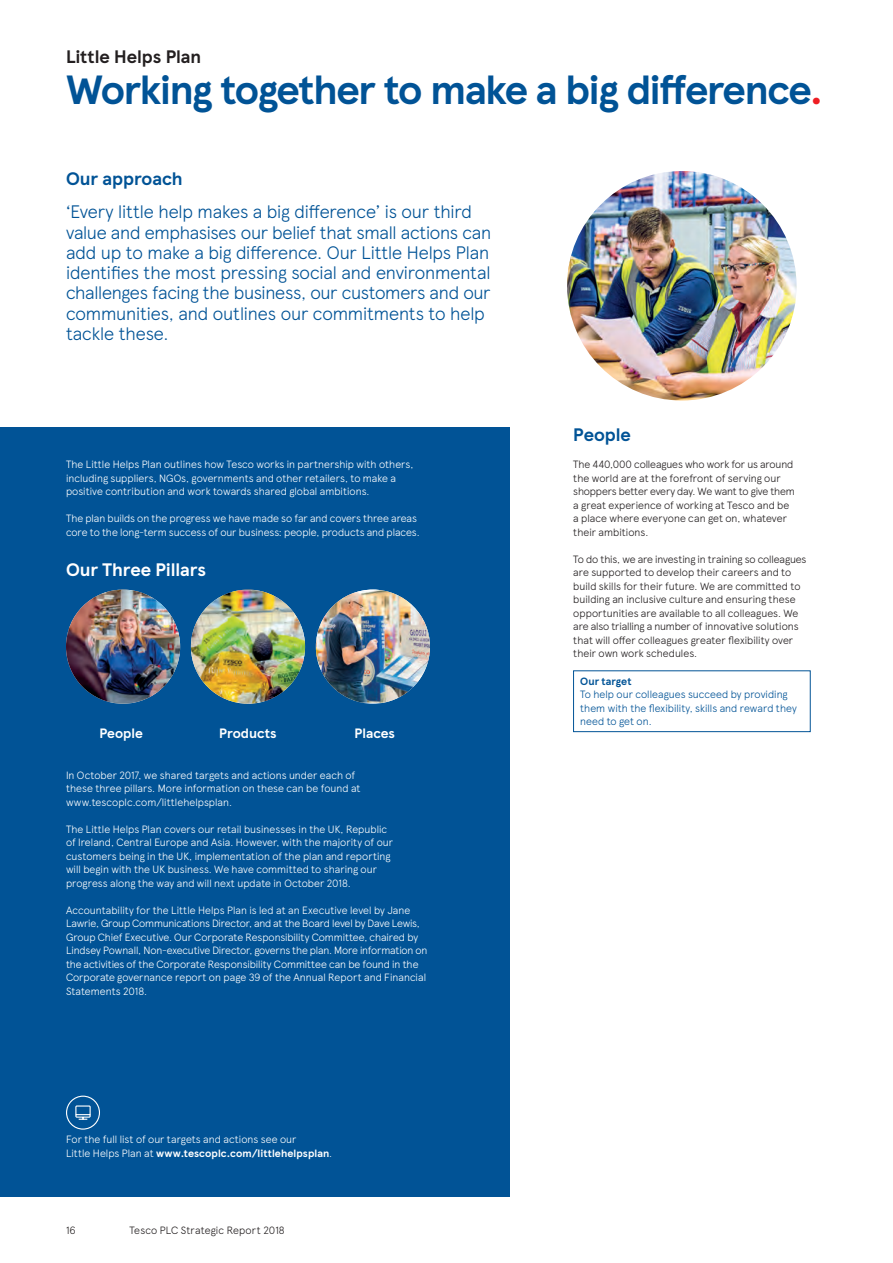
<style>
.page{position:relative;width:893px;height:1263px;background:#fff}
.page>*{position:absolute;margin:0;border:0;box-sizing:border-box;transform-origin:0 0}
._02b_Stand_First_Med{font:700 40.5px "TESCO Modern";letter-spacing:-.035em;color:#015396}
._07a_Pullout_Quote{font:300 18px/20.2px "TESCO Modern";letter-spacing:-.015em;color:#015396}
._01_Section_or_Headi{font:700 18px "TESCO Modern";color:#015396}
._01_Section_or_Headi-2{font:700 18px "TESCO Modern";letter-spacing:-.005em;color:#fff}
._01_Section_or_Headi-3{font:700 18px "TESCO Modern";letter-spacing:-.005em;color:#231f20}
._03b_Large_Body_Copy{font:700 13.5px "TESCO Modern";color:#fff}
._04a_Body_Copy{font:300 10.5px/13.5px "TESCO Modern";color:#fff}
._04a_Body_Copy-2{font:300 10.5px/13.5px "TESCO Modern";color:#231f20}
.t1{font:300 10.5px/13.5px "TESCO Modern";letter-spacing:.005em;color:#015396}
._00_Folio_left{font:300 10.5px "TESCO Modern";letter-spacing:.015em;color:#231f20}
.s1{color:#ee1d23}
.s2{font-weight:700}
</style>
<div class="page">
<div style="left:0;top:428px;width:510px;height:769px;background:#015396"></div>
<img style="left:66px;top:590px;width:114px;height:114px;border-radius:57px">
<img style="left:191px;top:590px;width:114px;height:114px;border-radius:57px">
<img style="left:316px;top:590px;width:114px;height:113px">
<img style="left:567px;top:171px;width:229px;height:229px;border-radius:115px">
<div style="left:573px;top:671px;width:237px;height:61px;border:1px solid #015396"></div>
<div style="left:66px;top:1095px;width:34px;height:35px;border:1px solid #fff;border-radius:50%"></div>
<svg style="left:75px;top:1105px;width:16px;height:15px"></svg>
<p class="_01_Section_or_Headi-3" style="left:66px;top:43px;width:137px">Little Helps Plan</p>
<p class="_02b_Stand_First_Med" style="left:66px;top:58px;width:759px">Working together to make a big difference<span class="s1">.</span></p>
<p class="_01_Section_or_Headi" style="left:66px;top:164px;width:118px">Our approach</p>
<p class="_07a_Pullout_Quote" style="left:66px;top:201px;width:427px">‘Every little help makes a big difference’ is our third value and emphasises our belief that small actions can add up to make a big difference. Our Little Helps Plan identifies the most pressing social and environmental challenges facing the business, our customers and our communities, and outlines our commitments to help tackle these.</p>
<p class="_04a_Body_Copy" style="left:66px;top:457px;width:349px">The Little Helps Plan outlines how Tesco works in partnership with others, including suppliers, NGOs, governments and other retailers, to make a positive contribution and work towards shared global ambitions.</p>
<p class="_04a_Body_Copy" style="left:66px;top:511px;width:355px">The plan builds on the progress we have made so far and covers three areas core to the long-term success of our business: people, products and places.</p>
<p class="_01_Section_or_Headi-2" style="left:66px;top:556px;width:142px">Our Three Pillars</p>
<p class="_03b_Large_Body_Copy" style="left:99px;top:723px;width:45px">People</p>
<p class="_03b_Large_Body_Copy" style="left:219px;top:723px;width:59px">Products</p>
<p class="_03b_Large_Body_Copy" style="left:355px;top:723px;width:42px">Places</p>
<p class="_04a_Body_Copy" style="left:66px;top:767px;width:296px">In October 2017, we shared targets and actions under each of these three pillars. More information on these can be found at</p>
<p class="_04a_Body_Copy" style="left:66px;top:794px;width:168px">www.tescoplc.com/littlehelpsplan.</p>
<p class="_04a_Body_Copy" style="left:66px;top:821px;width:329px">The Little Helps Plan covers our retail businesses in the UK, Republic of Ireland, Central Europe and Asia. However, with the majority of our customers being in the UK, implementation of the plan and reporting will begin with the UK business. We have committed to sharing our progress along the way and will next update in October 2018.</p>
<p class="_04a_Body_Copy" style="left:66px;top:902px;width:363px">Accountability for the Little Helps Plan is led at an Executive level by Jane Lawrie, Group Communications Director, and at the Board level by Dave Lewis, Group Chief Executive. Our Corporate Responsibility Committee, chaired by Lindsey Pownall, Non-executive Director, governs the plan. More information on the activities of the Corporate Responsibility Committee can be found in the Corporate governance report on page 39 of the Annual Report and Financial Statements 2018.</p>
<p class="_04a_Body_Copy" style="left:66px;top:1132px;width:268px">For the full list of our targets and actions see our<br>Little Helps Plan at <span class="s2">www.tescoplc.com/littlehelpsplan</span>.</p>
<p class="_00_Folio_left" style="left:66px;top:1223px;width:11px">16</p>
<p class="_00_Folio_left" style="left:129px;top:1223px;width:157px">Tesco PLC Strategic Report 2018</p>
<p class="_01_Section_or_Headi" style="left:573px;top:421px;width:59px">People</p>
<p class="_04a_Body_Copy-2" style="left:573px;top:457px;width:223px">The 440,000 colleagues who work for us around the world are at the forefront of serving our shoppers better every day. We want to give them a great experience of working at Tesco and be a place where everyone can get on, whatever their ambitions.</p>
<p class="_04a_Body_Copy-2" style="left:573px;top:551px;width:235px">To do this, we are investing in training so colleagues are supported to develop their careers and to build skills for their future. We are committed to building an inclusive culture and ensuring these opportunities are available to all colleagues. We are also trialling a number of innovative solutions that will offer colleagues greater flexibility over their own work schedules.</p>
<p class="t1" style="left:580px;top:673px;width:218px"><span class="s2">Our target<br></span>To help our colleagues succeed by providing them with the flexibility, skills and reward they need to get on.</p>
</div>
